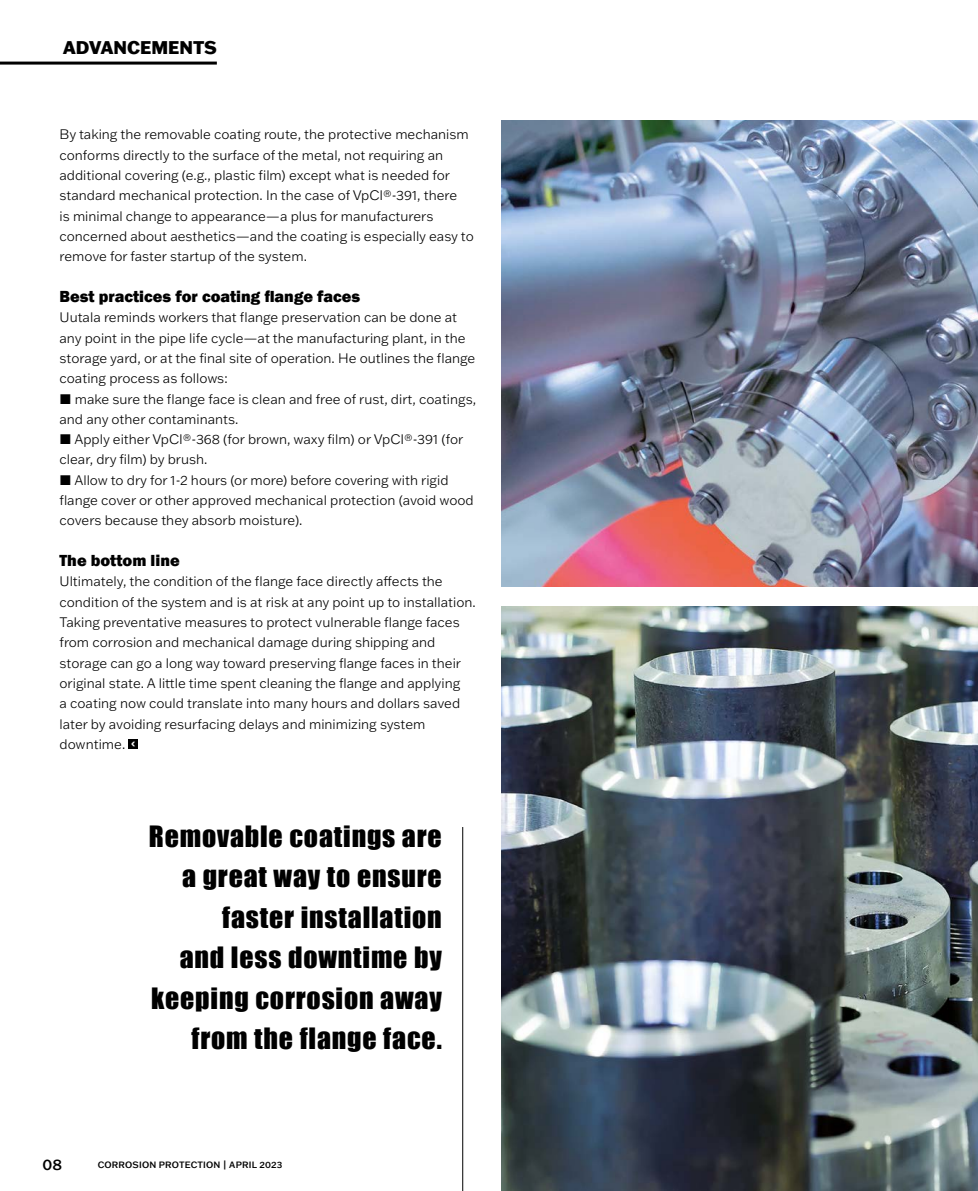
<style>
.page{position:relative;width:978px;height:1191px;background:#fff}
.page>*{position:absolute;margin:0;border:0;box-sizing:border-box;transform-origin:0 0}
.t1{font:27px/40.5px "Impact";letter-spacing:.03em;color:#000;text-align:right}
.t2{font:800 18px "Franklin Gothic ATF";color:#000}
.t3{font:800 16.5px "Franklin Gothic";color:#000}
.t4{font:500 15px "Franklin Gothic ATF";color:#000}
.t5{font:300 13.5px/20.2px "Franklin Gothic ATF";color:#000}
.t6{font:500 9px "Franklin Gothic ATF";letter-spacing:.02em;color:#000}
.s1{font-family:"Neo Sans W1 G";font-weight:700;font-size:10.5px;color:#fff}
</style>
<div class="page">
<hr style="left:0;top:62px;width:217px;height:3px;background:#000">
<div style="left:129px;top:739px;width:9px;height:10px;background:#000"></div>
<img style="left:502px;top:121px;width:476px;height:465px">
<img style="left:502px;top:606px;width:476px;height:585px">
<hr style="left:462px;top:827px;width:1px;height:364px;background:#000">
<h2 class="t2" style="left:63px;top:36px;width:155px">ADVANCEMENTS</h2>
<p class="t5" style="left:60px;top:124px;width:416px">By taking the removable coating route, the protective mechanism conforms directly to the surface of the metal, not requiring an additional covering (e.g., plastic film) except what is needed for standard mechanical protection. In the case of VpCI®-391, there<br>is minimal change to appearance—a plus for manufacturers concerned about aesthetics—and the coating is especially easy to remove for faster startup of the system.</p>
<p class="t3" style="left:60px;top:286px;width:302px">Best practices for coating flange faces</p>
<p class="t5" style="left:60px;top:307px;width:417px">Uutala reminds workers that flange preservation can be done at any point in the pipe life cycle—at the manufacturing plant, in the storage yard, or at the final site of operation. He outlines the flange coating process as follows:</p>
<p class="t5" style="left:60px;top:388px;width:418px;text-indent:15px">make sure the flange face is clean and free of rust, dirt, coatings, and any other contaminants.</p>
<p class="t5" style="left:60px;top:429px;width:405px;text-indent:15px">Apply either VpCI®-368 (for brown, waxy film) or VpCI®-391 (for clear, dry film) by brush.</p>
<p class="t5" style="left:60px;top:469px;width:416px;text-indent:15px">Allow to dry for 1-2 hours (or more) before covering with rigid flange cover or other approved mechanical protection (avoid wood covers because they absorb moisture).</p>
<p class="t3" style="left:60px;top:550px;width:122px">The bottom line</p>
<p class="t5" style="left:60px;top:571px;width:418px">Ultimately, the condition of the flange face directly affects the condition of the system and is at risk at any point up to installation.<br>Taking preventative measures to protect vulnerable flange faces from corrosion and mechanical damage during shipping and storage can go a long way toward preserving flange faces in their original state. A little time spent cleaning the flange and applying<br>a coating now could translate into many hours and dollars saved later by avoiding resurfacing delays and minimizing system downtime. <span class="s1">‹</span></p>
<h1 class="t1" style="left:149px;top:815px;width:295px">Removable coatings are a great way to ensure faster installation<br>and less downtime by keeping corrosion away from the flange face.</h1>
<p class="t4" style="left:43px;top:1154px;width:21px">08</p>
<p class="t6" style="left:98px;top:1159px;width:186px">CORROSION PROTECTION | APRIL 2023</p>
</div>
